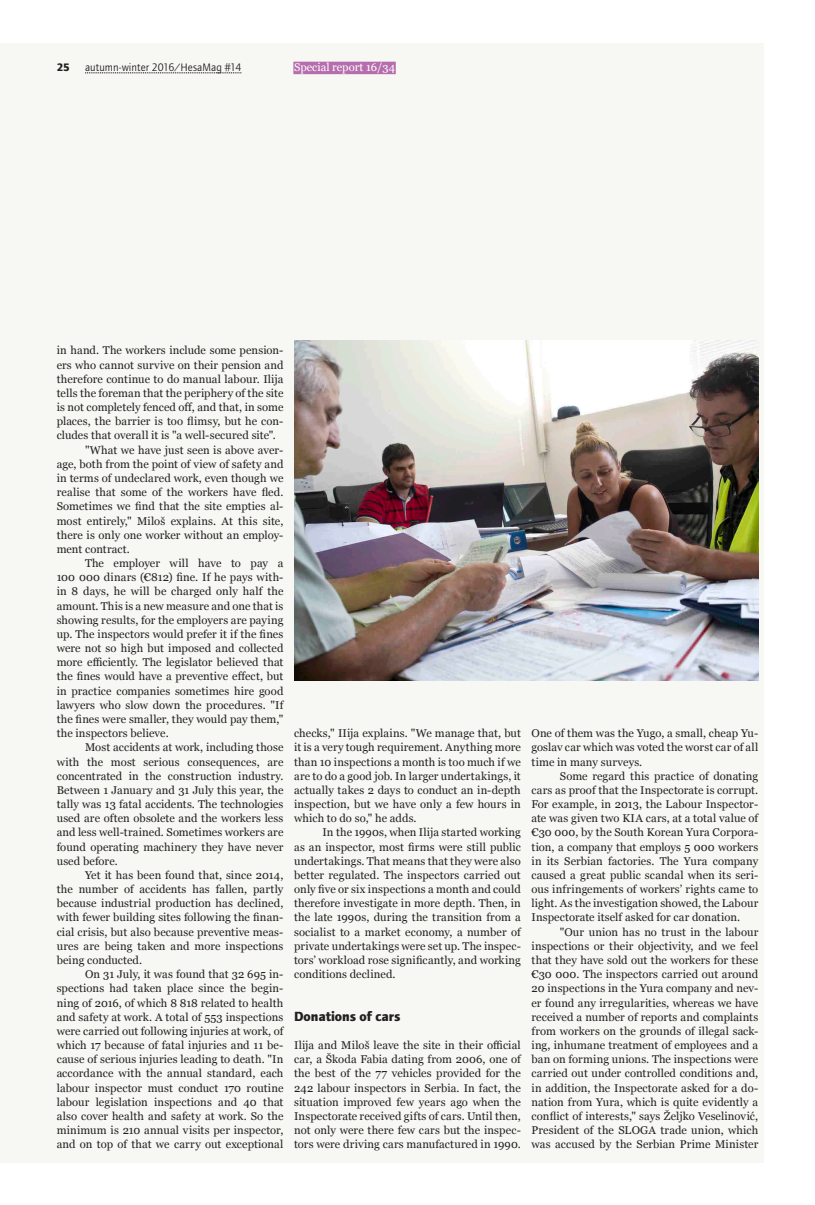
<style>
.page{position:relative;width:815px;height:1205px;background:#fff}
.page>*{position:absolute;margin:0;border:0;box-sizing:border-box;transform-origin:0 0}
.HM___Titre_5_Bold{font:13.75px "etui Foundry Journal bold";color:#231f20}
.HM___Body_G_9__Just{font:11.25px/14.1px "Georgia";letter-spacing:.01em;color:#231f20;text-align:justify}
.t1{font:11.25px "etui Foundry Journal book";letter-spacing:.005em;color:#231f20}
.HM___Rubrique{font:11.25px "Georgia";color:#fff}
.t2{font:11.25px "etui Foundry Journal bold";color:#231f20}
</style>
<div class="page">
<div style="left:0;top:43px;width:764px;height:1119px;background:#f7f7f3"></div>
<svg style="left:85px;top:73px;width:156px;height:1px"></svg>
<div style="left:293px;top:62px;width:103px;height:12px;background:#b56dad"></div>
<img style="left:294px;top:340px;width:464px;height:340px">
<p class="t2" style="left:57px;top:60px;width:15px">25</p>
<p class="t1" style="left:85px;top:61px;width:158px">autumn-winter 2016/HesaMag #14</p>
<p class="HM___Rubrique" style="left:294px;top:59px;width:102px">Special report 16/34</p>
<p class="HM___Body_G_9__Just" style="left:57px;top:343px;width:228px">in hand. The workers include some pension&shy;ers who cannot survive on their pension and therefore continue to do manual labour. Ilija tells the foreman that the periphery of the site is not completely fenced off, and that, in some places, the barrier is too flimsy, but he con&shy;cludes that overall it is "a well-secured site".</p>
<p class="HM___Body_G_9__Just" style="left:57px;top:442px;width:228px;text-indent:28px">"What we have just seen is above aver&shy;age, both from the point of view of safety and in terms of undeclared work, even though we realise that some of the workers have fled.<br>Sometimes we find that the site empties al&shy;most entirely," Miloš explains. At this site, there is only one worker without an employ&shy;ment contract.</p>
<p class="HM___Body_G_9__Just" style="left:57px;top:556px;width:228px;text-indent:28px">The employer will have to pay a 100 000 dinars (€812) fine. If he pays with&shy;in 8 days, he will be charged only half the amount. This is a new measure and one that is showing results, for the employers are paying up. The inspectors would prefer it if the fines were not so high but imposed and collected more efficiently. The legislator believed that the fines would have a preventive effect, but in practice companies sometimes hire good lawyers who slow down the procedures. "If the fines were smaller, they would pay them," the inspectors believe.</p>
<p class="HM___Body_G_9__Just" style="left:57px;top:740px;width:228px;text-indent:28px">Most accidents at work, including those with the most serious consequences, are concentrated in the construction industry.<br>Between 1 January and 31 July this year, the tally was 13 fatal accidents. The technologies used are often obsolete and the workers less and less well-trained. Sometimes workers are found operating machinery they have never used before.</p>
<p class="HM___Body_G_9__Just" style="left:57px;top:867px;width:228px;text-indent:28px">Yet it has been found that, since 2014, the number of accidents has fallen, partly because industrial production has declined, with fewer building sites following the finan&shy;cial crisis, but also because preventive meas&shy;ures are being taken and more inspections being conducted.</p>
<p class="HM___Body_G_9__Just" style="left:57px;top:967px;width:228px;text-indent:28px">On 31 July, it was found that 32 695 in&shy;spections had taken place since the begin&shy;ning of 2016, of which 8 818 related to health and safety at work. A total of 553 inspections were carried out following injuries at work, of which 17 because of fatal injuries and 11 be&shy;cause of serious injuries leading to death. "In accordance with the annual standard, each labour inspector must conduct 170 routine labour legislation inspections and 40 that also cover health and safety at work. So the minimum is 210 annual visits per inspector, and on top of that we carry out exceptional</p>
<p class="HM___Body_G_9__Just" style="left:294px;top:726px;width:228px">checks," IIija explains. "We manage that, but it is a very tough requirement. Anything more than 10 inspections a month is too much if we are to do a good job. In larger undertakings, it actually takes 2 days to conduct an in-depth inspection, but we have only a few hours in which to do so," he adds.</p>
<p class="HM___Body_G_9__Just" style="left:294px;top:825px;width:228px;text-indent:28px">In the 1990s, when Ilija started working as an inspector, most firms were still public undertakings. That means that they were also better regulated. The inspectors carried out only five or six inspections a month and could therefore investigate in more depth. Then, in the late 1990s, during the transition from a socialist to a market economy, a number of private undertakings were set up. The inspec&shy;tors’ workload rose significantly, and working conditions declined.</p>
<p class="HM___Titre_5_Bold" style="left:294px;top:1008px;width:108px">Donations of cars</p>
<p class="HM___Body_G_9__Just" style="left:294px;top:1037px;width:228px">Ilija and Miloš leave the site in their official car, a Škoda Fabia dating from 2006, one of the best of the 77 vehicles provided for the 242 labour inspectors in Serbia. In fact, the situation improved few years ago when the Inspectorate received gifts of cars. Until then, not only were there few cars but the inspec&shy;tors were driving cars manufactured in 1990.</p>
<p class="HM___Body_G_9__Just" style="left:531px;top:726px;width:228px">One of them was the Yugo, a small, cheap Yu&shy;goslav car which was voted the worst car of all time in many surveys.</p>
<p class="HM___Body_G_9__Just" style="left:531px;top:768px;width:228px;text-indent:28px">Some regard this practice of donating cars as proof that the Inspectorate is corrupt.<br>For example, in 2013, the Labour Inspector&shy;ate was given two KIA cars, at a total value of €30 000, by the South Korean Yura Corpora&shy;tion, a company that employs 5 000 workers in its Serbian factories. The Yura company caused a great public scandal when its seri&shy;ous infringements of workers’ rights came to light. As the investigation showed, the Labour Inspectorate itself asked for car donation.</p>
<p class="HM___Body_G_9__Just" style="left:531px;top:924px;width:228px;text-indent:28px">"Our union has no trust in the labour inspections or their objectivity, and we feel that they have sold out the workers for these €30 000. The inspectors carried out around 20 inspections in the Yura company and nev&shy;er found any irregularities, whereas we have received a number of reports and complaints from workers on the grounds of illegal sack&shy;ing, inhumane treatment of employees and a ban on forming unions. The inspections were carried out under controlled conditions and, in addition, the Inspectorate asked for a do&shy;nation from Yura, which is quite evidently a conflict of interests," says Željko Veselinović, President of the SLOGA trade union, which was accused by the Serbian Prime Minister</p>
</div>
